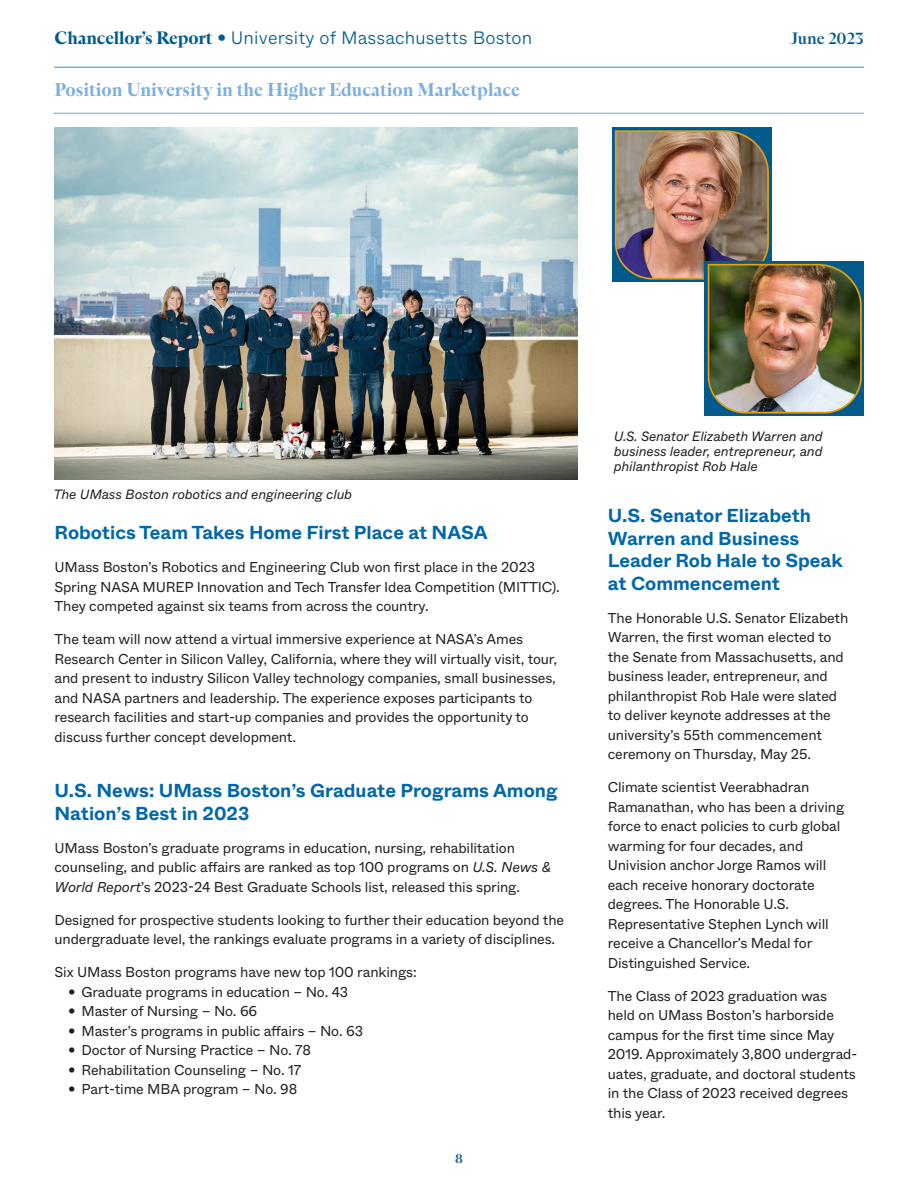
<style>
.page{position:relative;width:918px;height:1188px;background:#fff}
.page>*{position:absolute;margin:0;border:0;box-sizing:border-box;transform-origin:0 0}
.B_head_sw{font:700 18.75px/22.5px "ABC Whyte";color:#0067aa}
.section_head_sw{font:700 18.75px "ABC Arizona Serif";color:#7cafde}
.t1{font:300 18px "ABC Whyte";letter-spacing:.01em;color:#005b8d}
.t2{font:500 16.5px "ABC Arizona Serif";letter-spacing:-.01em;color:#005b8d}
.Body_Copy_sw{font:14.25px/19.5px "ABC Whyte";letter-spacing:-.01em;color:#231f20}
.t3{font:italic 13.5px "ABC Whyte";letter-spacing:-.01em;color:#231f20}
.t4{font:700 12.75px "ABC Arizona Serif";color:#005b8d}
.s1{font-family:"ABC Arizona Serif";font-weight:700}
.s2{font-style:inherit}
.s3{font-style:italic}
</style>
<div class="page">
<hr style="left:54px;top:67px;width:810px;height:1px;background:#7cafde">
<hr style="left:53px;top:113px;width:811px;height:1px;background:#7cafde">
<img style="left:54px;top:127px;width:524px;height:353px">
<img style="left:612px;top:127px;width:160px;height:155px">
<img style="left:705px;top:261px;width:159px;height:155px">
<p class="t1" style="left:55px;top:27px;width:479px"><span class="s1">Chancellor’s Report</span> <span class="s2">•</span> University of Massachusetts Boston</p>
<p class="t2" style="left:790px;top:30px;width:75px">June 2023</p>
<p class="section_head_sw" style="left:55px;top:79px;width:467px">Position University in the Higher Education Marketplace</p>
<p class="t3" style="left:53px;top:486px;width:300px">The UMass Boston robotics and engineering club</p>
<p class="B_head_sw" style="left:55px;top:522px;width:435px">Robotics Team Takes Home First Place at NASA</p>
<p class="Body_Copy_sw" style="left:55px;top:558px;width:507px">UMass Boston’s Robotics and Engineering Club won first place in the 2023<br>Spring NASA MUREP Innovation and Tech Transfer Idea Competition (MITTIC).<br>They competed against six teams from across the country.</p>
<p class="Body_Copy_sw" style="left:55px;top:630px;width:470px">The team will now attend a virtual immersive experience at NASA’s Ames</p>
<p class="Body_Copy_sw" style="left:55px;top:649px;width:504px;text-align:justify">Research Center in Silicon Valley, California, where they will virtually visit, tour, and present to industry Silicon Valley technology companies, small businesses, and NASA partners and leadership. The experience exposes participants to</p>
<p class="Body_Copy_sw" style="left:55px;top:708px;width:476px">research facilities and start-up companies and provides the opportunity to</p>
<p class="Body_Copy_sw" style="left:55px;top:727px;width:243px">discuss further concept development.</p>
<p class="B_head_sw" style="left:55px;top:780px;width:505px">U.S. News: UMass Boston’s Graduate Programs Among<br>Nation’s Best in 2023</p>
<p class="Body_Copy_sw" style="left:55px;top:838px;width:462px">UMass Boston’s graduate programs in education, nursing, rehabilitation</p>
<p class="Body_Copy_sw" style="left:55px;top:858px;width:498px">counseling, and public affairs are ranked as top 100 programs on <span class="s3">U.S. News &amp;<br>World Report</span>’s 2023-24 Best Graduate Schools list, released this spring.</p>
<p class="Body_Copy_sw" style="left:55px;top:910px;width:511px">Designed for prospective students looking to further their education beyond the undergraduate level, the rankings evaluate programs in a variety of disciplines.</p>
<p class="Body_Copy_sw" style="left:55px;top:963px;width:364px">Six UMass Boston programs have new top 100 rankings:</p>
<p class="Body_Copy_sw" style="left:68px;top:982px;width:282px">• Graduate programs in education – No. 43</p>
<p class="Body_Copy_sw" style="left:68px;top:1002px;width:191px">• Master of Nursing – No. 66</p>
<p class="Body_Copy_sw" style="left:68px;top:1021px;width:297px">• Master’s programs in public affairs – No. 63</p>
<p class="Body_Copy_sw" style="left:68px;top:1041px;width:245px">• Doctor of Nursing Practice – No. 78</p>
<p class="Body_Copy_sw" style="left:68px;top:1060px;width:235px">• Rehabilitation Counseling – No. 17</p>
<p class="Body_Copy_sw" style="left:68px;top:1080px;width:231px">• Part-time MBA program – No. 98</p>
<p class="t4" style="left:455px;top:1152px;width:9px">8</p>
<p class="t3" style="left:614px;top:427px;width:210px">U.S. Senator Elizabeth Warren and</p>
<p class="t3" style="left:614px;top:442px;width:210px">business leader, entrepreneur, and</p>
<p class="t3" style="left:614px;top:457px;width:145px">philanthropist Rob Hale</p>
<p class="B_head_sw" style="left:608px;top:505px;width:236px">U.S. Senator Elizabeth<br>Warren and Business<br>Leader Rob Hale to Speak at Commencement</p>
<p class="Body_Copy_sw" style="left:608px;top:608px;width:242px">The Honorable U.S. Senator Elizabeth<br>Warren, the first woman elected to</p>
<p class="Body_Copy_sw" style="left:608px;top:647px;width:238px">the Senate from Massachusetts, and</p>
<p class="Body_Copy_sw" style="left:608px;top:667px;width:222px">business leader, entrepreneur, and</p>
<p class="Body_Copy_sw" style="left:608px;top:686px;width:231px">philanthropist Rob Hale were slated</p>
<p class="Body_Copy_sw" style="left:608px;top:706px;width:224px">to deliver keynote addresses at the university’s 55th commencement</p>
<p class="Body_Copy_sw" style="left:608px;top:745px;width:205px">ceremony on Thursday, May 25.</p>
<p class="Body_Copy_sw" style="left:608px;top:778px;width:203px">Climate scientist Veerabhadran</p>
<p class="Body_Copy_sw" style="left:608px;top:797px;width:238px">Ramanathan, who has been a driving force to enact policies to curb global warming for four decades, and</p>
<p class="Body_Copy_sw" style="left:608px;top:856px;width:220px">Univision anchor Jorge Ramos will</p>
<p class="Body_Copy_sw" style="left:608px;top:875px;width:208px">each receive honorary doctorate</p>
<p class="Body_Copy_sw" style="left:608px;top:895px;width:183px">degrees. The Honorable U.S.</p>
<p class="Body_Copy_sw" style="left:608px;top:914px;width:222px">Representative Stephen Lynch will receive a Chancellor’s Medal for</p>
<p class="Body_Copy_sw" style="left:608px;top:953px;width:144px">Distinguished Service.</p>
<p class="Body_Copy_sw" style="left:608px;top:986px;width:221px">The Class of 2023 graduation was</p>
<p class="Body_Copy_sw" style="left:608px;top:1006px;width:251px">held on UMass Boston’s harborside campus for the first time since May<br>2019. Approximately 3,800 undergrad&shy;uates, graduate, and doctoral students in the Class of 2023 received degrees this year.</p>
</div>
